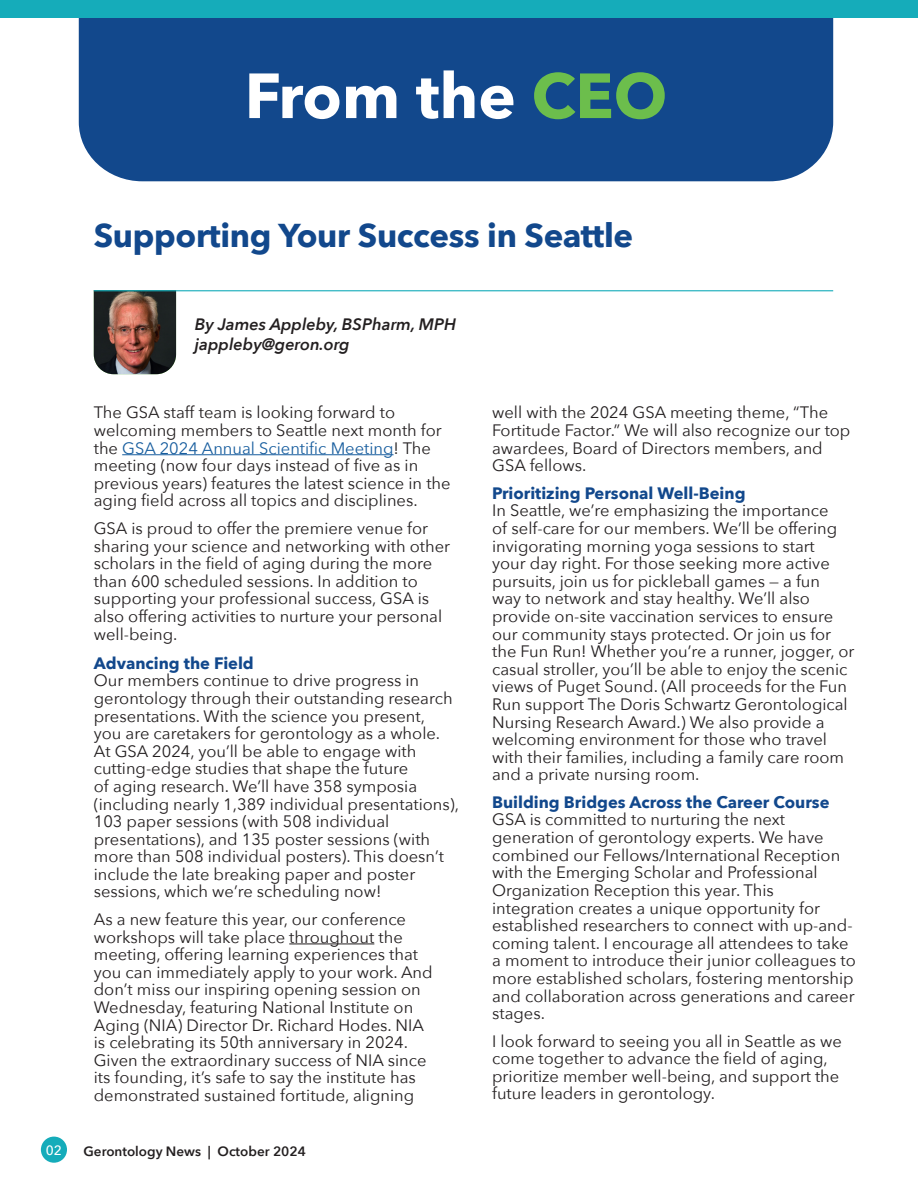
<style>
.page{position:relative;width:918px;height:1188px;background:#fff}
.page>*{position:absolute;margin:0;border:0;box-sizing:border-box;transform-origin:0 0}
.t1{font:700 63px "Avenir Next";color:#fff}
.t2{font:700 33px "Avenir Next";letter-spacing:-.01em;color:#12488c}
.t3{font:16.5px/17.5px "Avenir Next";color:#231f20}
.t4{font:700 16.5px "Avenir Next";color:#12488c}
.t5{font:italic 600 16.5px/19.8px "Avenir Next";color:#231f20}
.t6{font:600 13.5px "Avenir Next";color:#231f20}
.t7{font:500 13.5px "Avenir Next";color:#fff}
.s1{color:#6cbe4c}
.s2{color:#175d9e}
</style>
<div class="page">
<div style="left:41px;top:1137px;width:26px;height:26px;background:#15acba;border-radius:50%"></div>
<div style="left:79px;top:17px;width:754px;height:164px;background:#12488c"></div>
<div style="left:0;top:0;width:918px;height:17px;background:#15acba"></div>
<hr style="left:122px;top:454px;width:272px;height:1px;background:#175d9e">
<hr style="left:289px;top:944px;width:85px;height:1px;background:#231f20">
<img style="left:94px;top:291px;width:82px;height:83px">
<hr style="left:94px;top:290px;width:739px;height:1px;background:#15acba">
<p class="t1" style="left:245px;top:41px;width:424px">From the <span class="s1">CEO</span></p>
<p class="t2" style="left:94px;top:206px;width:541px">Supporting Your Success in Seattle</p>
<p class="t5" style="left:195px;top:314px;width:263px">By James Appleby, BSPharm, MPH jappleby@geron.org</p>
<p class="t3" style="left:94px;top:403px;width:358px">The GSA staff team is looking forward to welcoming members to Seattle next month for the <span class="s2">GSA 2024 Annual Scientific Meeting</span>! The meeting (now four days instead of five as in previous years) features the latest science in the aging field across all topics and disciplines.</p>
<p class="t3" style="left:94px;top:519px;width:358px">GSA is proud to offer the premiere venue for sharing your science and networking with other scholars in the field of aging during the more than 600 scheduled sessions. In addition to supporting your professional success, GSA is also offering activities to nurture your personal well-being.</p>
<p class="t4" style="left:94px;top:649px;width:162px">Advancing the Field</p>
<p class="t3" style="left:94px;top:671px;width:367px">Our members continue to drive progress in gerontology through their outstanding research presentations. With the science you present,<br>you are caretakers for gerontology as a whole.<br>At GSA 2024, you’ll be able to engage with cutting-edge studies that shape the future<br>of aging research. We’ll have 358 symposia (including nearly 1,389 individual presentations), 103 paper sessions (with 508 individual presentations), and 135 poster sessions (with more than 508 individual posters). This doesn’t include the late breaking paper and poster sessions, which we’re scheduling now!</p>
<p class="t3" style="left:94px;top:910px;width:340px">As a new feature this year, our conference workshops will take place throughout the meeting, offering learning experiences that you can immediately apply to your work. And don’t miss our inspiring opening session on Wednesday, featuring National Institute on Aging (NIA) Director Dr. Richard Hodes. NIA is celebrating its 50th anniversary in 2024.<br>Given the extraordinary success of NIA since its founding, it’s safe to say the institute has demonstrated sustained fortitude, aligning</p>
<p class="t7" style="left:46px;top:1138px;width:18px">02</p>
<p class="t6" style="left:84px;top:1139px;width:224px">Gerontology News | October 2024</p>
<p class="t3" style="left:492px;top:403px;width:360px">well with the 2024 GSA meeting theme, “The Fortitude Factor.” We will also recognize our top awardees, Board of Directors members, and GSA fellows.</p>
<p class="t4" style="left:492px;top:479px;width:255px">Prioritizing Personal Well-Being</p>
<p class="t3" style="left:492px;top:501px;width:364px">In Seattle, we’re emphasizing the importance<br>of self-care for our members. We’ll be offering invigorating morning yoga sessions to start<br>your day right. For those seeking more active pursuits, join us for pickleball games — a fun<br>way to network and stay healthy. We’ll also provide on-site vaccination services to ensure our community stays protected. Or join us for the Fun Run! Whether you’re a runner, jogger, or casual stroller, you’ll be able to enjoy the scenic views of Puget Sound. (All proceeds for the Fun Run support The Doris Schwartz Gerontological Nursing Research Award.) We also provide a welcoming environment for those who travel with their families, including a family care room and a private nursing room.</p>
<p class="t4" style="left:492px;top:788px;width:339px">Building Bridges Across the Career Course</p>
<p class="t3" style="left:492px;top:810px;width:365px">GSA is committed to nurturing the next generation of gerontology experts. We have combined our Fellows/International Reception with the Emerging Scholar and Professional Organization Reception this year. This integration creates a unique opportunity for established researchers to connect with up-and&shy;coming talent. I encourage all attendees to take a moment to introduce their junior colleagues to more established scholars, fostering mentorship and collaboration across generations and career stages.</p>
<p class="t3" style="left:492px;top:1031px;width:351px">I look forward to seeing you all in Seattle as we come together to advance the field of aging, prioritize member well-being, and support the future leaders in gerontology.</p>
</div>
